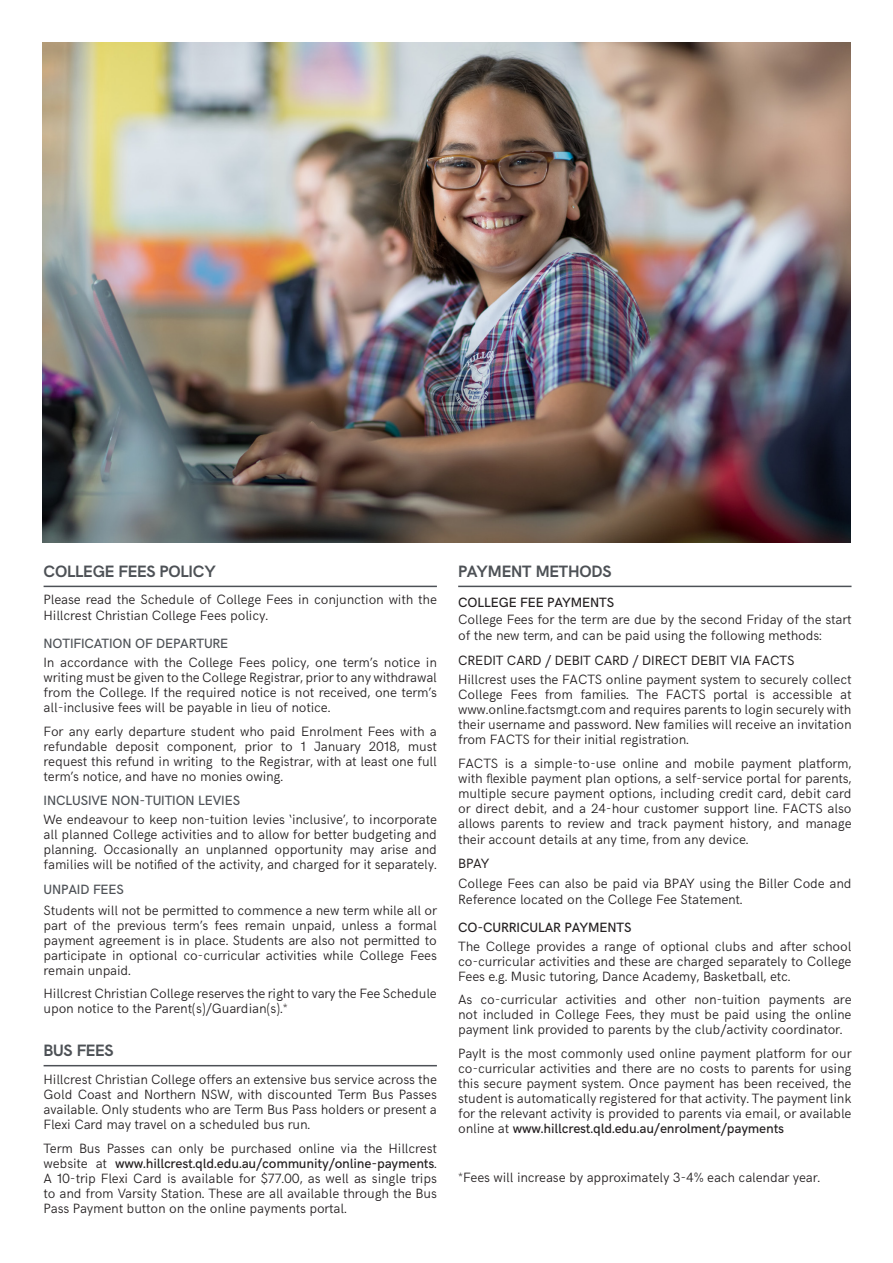
<style>
.page{position:relative;width:893px;height:1263px;background:#fff}
.page>*{position:absolute;margin:0;border:0;box-sizing:border-box;transform-origin:0 0}
.Paragraph_Style_1{font:700 16.5px "HK Grotesk";letter-spacing:-.01em;color:#4d5156}
.t1{font:300 13.5px/15px "HK Grotesk";letter-spacing:-.01em;color:#231f20;text-align:justify}
.t2{font:500 13.5px "HK Grotesk";letter-spacing:-.01em;color:#4d5156}
.t3{font:13.5px "HK Grotesk";letter-spacing:-.01em;color:#231f20}
.t4{font:500 13.5px "HK Grotesk";letter-spacing:-.01em;color:#231f20}
.s1{font-weight:500}
</style>
<div class="page">
<hr style="left:44px;top:586px;width:393px;height:1px;background:#4d5156">
<hr style="left:44px;top:1065px;width:393px;height:1px;background:#4d5156">
<hr style="left:458px;top:586px;width:393px;height:1px;background:#4d5156">
<img style="left:43px;top:43px;width:807px;height:500px">
<p class="Paragraph_Style_1" style="left:44px;top:559px;width:174px">COLLEGE FEES POLICY</p>
<p class="t1" style="left:44px;top:590px;width:395px;line-height:16.2px">Please read the Schedule of College Fees in conjunction with the<br>Hillcrest Christian College Fees policy.</p>
<p class="t2" style="left:44px;top:633px;width:186px">NOTIFICATION OF DEPARTURE</p>
<p class="t1" style="left:44px;top:654px;width:395px">In accordance with the College Fees policy, one term’s notice in writing must be given to the College Registrar, prior to any withdrawal from the College. If the required notice is not received, one term’s all-inclusive fees will be payable in lieu of notice.</p>
<p class="t1" style="left:44px;top:722px;width:395px">For any early departure student who paid Enrolment Fees with a refundable deposit component, prior to 1 January 2018, must request this refund in writing to the Registrar, with at least one full term’s notice, and have no monies owing.</p>
<p class="t2" style="left:44px;top:791px;width:198px">INCLUSIVE NON-TUITION LEVIES</p>
<p class="t1" style="left:44px;top:811px;width:395px">We endeavour to keep non-tuition levies ‘inclusive’, to incorporate all planned College activities and to allow for better budgeting and planning. Occasionally an unplanned opportunity may arise and families will be notified of the activity, and charged for it separately.</p>
<p class="t2" style="left:44px;top:879px;width:82px">UNPAID FEES</p>
<p class="t1" style="left:44px;top:901px;width:395px">Students will not be permitted to commence a new term while all or part of the previous term’s fees remain unpaid, unless a formal payment agreement is in place. Students are also not permitted to participate in optional co-curricular activities while College Fees remain unpaid.</p>
<p class="t1" style="left:44px;top:985px;width:395px">Hillcrest Christian College reserves the right to vary the Fee Schedule upon notice to the Parent(s)/Guardian(s).*</p>
<p class="Paragraph_Style_1" style="left:44px;top:1038px;width:72px">BUS FEES</p>
<p class="t1" style="left:44px;top:1071px;width:395px">Hillcrest Christian College offers an extensive bus service across the Gold Coast and Northern NSW, with discounted Term Bus Passes available. Only students who are Term Bus Pass holders or present a Flexi Card may travel on a scheduled bus run.</p>
<p class="t1" style="left:44px;top:1140px;width:395px">Term Bus Passes can only be purchased online via the Hillcrest website at <span class="s1">www.hillcrest.qld.edu.au/community/online-payments</span>.<br>A 10-trip Flexi Card is available for $77.00, as well as single trips to and from Varsity Station. These are all available through the Bus Pass Payment button on the online payments portal.</p>
<p class="Paragraph_Style_1" style="left:458px;top:559px;width:155px">PAYMENT METHODS</p>
<p class="t4" style="left:458px;top:592px;width:157px">COLLEGE FEE PAYMENTS</p>
<p class="t1" style="left:458px;top:610px;width:395px;line-height:16.2px">College Fees for the term are due by the second Friday of the start of the new term, and can be paid using the following methods:</p>
<p class="t3" style="left:458px;top:650px;width:338px">CREDIT CARD / DEBIT CARD / DIRECT DEBIT VIA FACTS</p>
<p class="t1" style="left:458px;top:671px;width:395px">Hillcrest uses the FACTS online payment system to securely collect College Fees from families. The FACTS portal is accessible at www.online.factsmgt.com and requires parents to login securely with their username and password. New families will receive an invitation from FACTS for their initial registration.</p>
<p class="t1" style="left:458px;top:754px;width:395px">FACTS is a simple-to-use online and mobile payment platform, with flexible payment plan options, a self-service portal for parents, multiple secure payment options, including credit card, debit card or direct debit, and a 24-hour customer support line. FACTS also allows parents to review and track payment history, and manage their account details at any time, from any device.</p>
<p class="t3" style="left:458px;top:854px;width:33px">BPAY</p>
<p class="t1" style="left:458px;top:874px;width:395px;line-height:16.2px">College Fees can also be paid via BPAY using the Biller Code and<br>Reference located on the College Fee Statement.</p>
<p class="t4" style="left:458px;top:917px;width:175px">CO-CURRICULAR PAYMENTS</p>
<p class="t1" style="left:458px;top:937px;width:395px">The College provides a range of optional clubs and after school co-curricular activities and these are charged separately to College Fees e.g. Music tutoring, Dance Academy, Basketball, etc.</p>
<p class="t1" style="left:458px;top:991px;width:395px">As co-curricular activities and other non-tuition payments are not included in College Fees, they must be paid using the online payment link provided to parents by the club/activity coordinator.</p>
<p class="t1" style="left:458px;top:1044px;width:395px">PayIt is the most commonly used online payment platform for our co-curricular activities and there are no costs to parents for using this secure payment system. Once payment has been received, the student is automatically registered for that activity. The payment link for the relevant activity is provided to parents via email, or available online at <span class="s1">www.hillcrest.qld.edu.au/enrolment/payments</span></p>
<p class="t1" style="left:458px;top:1169px;width:364px">*Fees will increase by approximately 3-4% each calendar year.</p>
</div>
